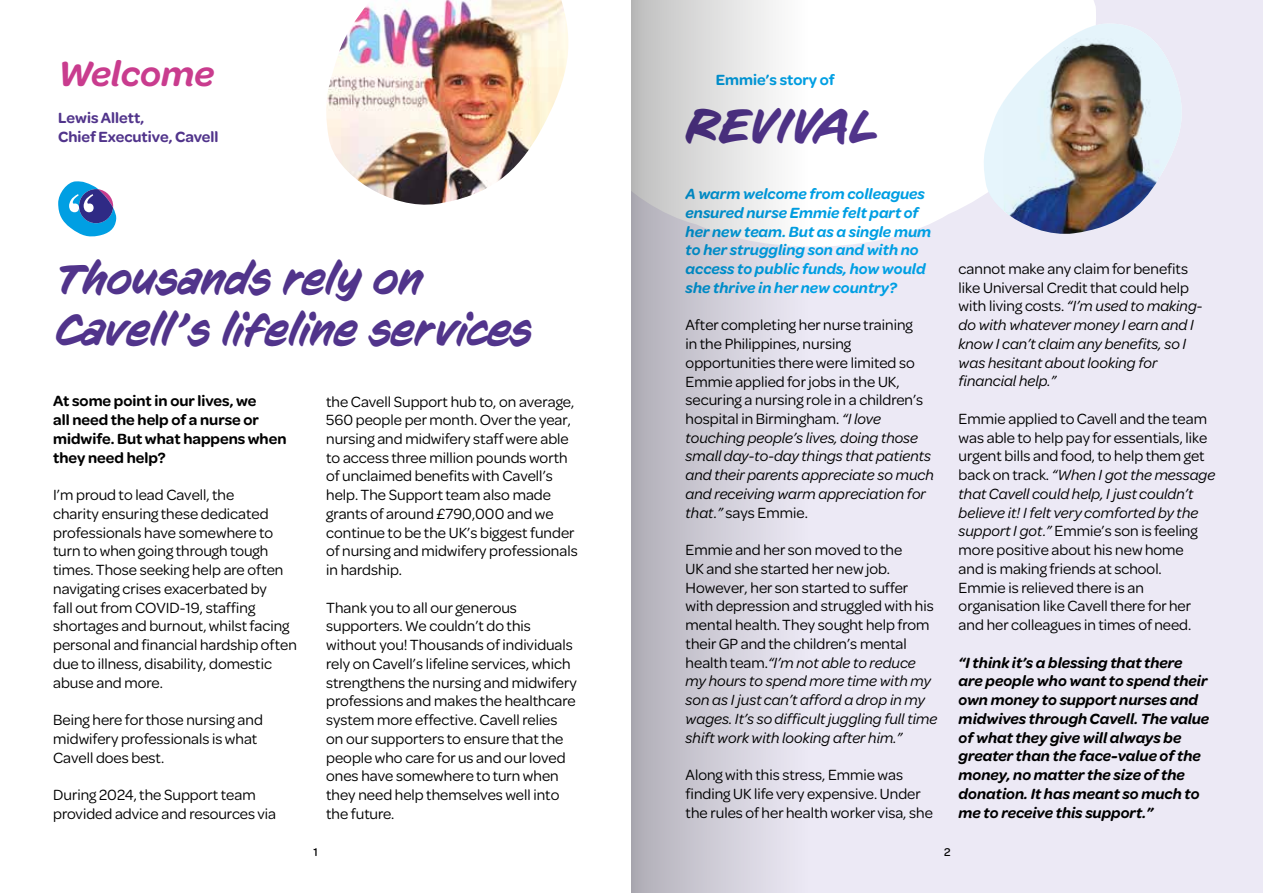
<style>
.page{position:relative;width:1263px;height:893px;background:#fff}
.page>*{position:absolute;margin:0;border:0;box-sizing:border-box;transform-origin:0 0}
.t1{font:700 54px "Times";color:#fff}
.t2{font:italic 49.5px "CC Sign Language";color:#51348b}
.t3{font:italic 43.5px/51px "CC Sign Language";color:#51348b}
.t4{font:italic 600 37.5px "Omnes";color:#c93c8e}
.t5{font:15.75px/18.8px "Omnes";color:#000}
.t6{font:italic 600 15.75px/18.8px "Omnes";color:#000}
.t7{font:italic 15.75px/18.8px "Omnes";color:#000}
.t8{font:italic 600 15.75px/18.8px "Omnes";color:#009fe3}
.t9{font:600 15.75px/18.8px "Omnes";color:#000}
.t10{font:600 15.75px/18.8px "Omnes";color:#51348b}
.t11{font:600 15.75px "Omnes";color:#009fe3}
.t12{font:500 12px "Omnes";color:#000}
.s1{font-style:italic}
.s2{font-style:normal}
</style>
<div class="page">
<div style="left:631px;top:0;width:632px;height:893px;background:#ece9f5"></div>
<svg style="left:808px;top:0;width:288px;height:247px;fill:#fff"></svg>
<svg style="left:58px;top:181px;width:58px;height:56px"></svg>
<img style="left:326px;top:0;width:242px;height:205px">
<img style="left:981px;top:22px;width:201px;height:216px">
<svg style="left:631px;top:0;width:177px;height:893px"></svg>
<h3 class="t4" style="left:58px;top:49px;width:158px">Welcome</h3>
<p class="t10" style="left:58px;top:107px;width:162px">Lewis Allett,<br>Chief Executive, Cavell</p>
<p class="t11" style="left:716px;top:69px;width:120px">Emmie’s story of</p>
<h2 class="t2" style="left:685px;top:98px;width:193px">REVIVAL</h2>
<h1 class="t1" style="left:67px;top:161px;width:28px">“</h1>
<h3 class="t3" style="left:55px;top:253px;width:479px">Thousands rely on<br>Cavell’s lifeline services</h3>
<p class="t9" style="left:53px;top:391px;width:235px">At some point in our lives, we<br>all need the help of a nurse or midwife. But what happens when they need help?</p>
<p class="t5" style="left:53px;top:485px;width:245px">I’m proud to lead Cavell, the<br>charity ensuring these dedicated professionals have somewhere to turn to when going through tough times. Those seeking help are often navigating crises exacerbated by<br>fall out from COVID-19, staffing shortages and burnout, whilst facing personal and financial hardship often due to illness, disability, domestic abuse and more.</p>
<p class="t5" style="left:53px;top:709px;width:211px">Being here for those nursing and midwifery professionals is what<br>Cavell does best.</p>
<p class="t5" style="left:53px;top:784px;width:225px">During 2024, the Support team provided advice and resources via</p>
<p class="t5" style="left:326px;top:391px;width:253px">the Cavell Support hub to, on average, 560 people per month. Over the year, nursing and midwifery staff were able to access three million pounds worth of unclaimed benefits with Cavell’s help. The Support team also made grants of around £790,000 and we continue to be the UK’s biggest funder of nursing and midwifery professionals in hardship.</p>
<p class="t5" style="left:326px;top:597px;width:252px">Thank you to all our generous supporters. We couldn’t do this without you! Thousands of individuals rely on Cavell’s lifeline services, which strengthens the nursing and midwifery professions and makes the healthcare system more effective. Cavell relies on our supporters to ensure that the people who care for us and our loved ones have somewhere to turn when they need help themselves well into the future.</p>
<p class="t8" style="left:686px;top:184px;width:247px">A warm welcome from colleagues ensured nurse Emmie felt part of her new team. But as a single mum to her struggling son and with no access to public funds, how would she thrive in her new country?</p>
<p class="t5" style="left:686px;top:315px;width:250px">After completing her nurse training<br>in the Philippines, nursing opportunities there were limited so Emmie applied for jobs in the UK, securing a nursing role in a children’s hospital in Birmingham. <span class="s1">“I love touching people’s lives, doing those small day-to-day things that patients and their parents appreciate so much and receiving warm appreciation for that.”</span> says Emmie.</p>
<p class="t5" style="left:686px;top:540px;width:253px">Emmie and her son moved to the<br>UK and she started her new job.<br>However, her son started to suffer with depression and struggled with his mental health. They sought help from their GP and the children’s mental health team.<span class="s1">“I’m not able to reduce my hours to spend more time with my son as I just can’t afford a drop in my wages. It’s so difficult juggling full time shift work with looking after him.”</span></p>
<p class="t5" style="left:686px;top:765px;width:249px">Along with this stress, Emmie was finding UK life very expensive. Under the rules of her health worker visa, she</p>
<p class="t7" style="left:959px;top:259px;width:245px"><span class="s2">cannot make any claim for benefits like Universal Credit that could help with living costs.</span> “I’m used to making&shy;do with whatever money I earn and I know I can’t claim any benefits, so I was hesitant about looking for financial help.”</p>
<p class="t5" style="left:959px;top:408px;width:258px">Emmie applied to Cavell and the team was able to help pay for essentials, like urgent bills and food, to help them get back on track. <span class="s1">“When I got the message that Cavell could help, I just couldn’t believe it! I felt very comforted by the support I got.”</span> Emmie’s son is feeling more positive about his new home<br>and is making friends at school.<br>Emmie is relieved there is an organisation like Cavell there for her and her colleagues in times of need.</p>
<p class="t6" style="left:959px;top:652px;width:252px">“I think it’s a blessing that there are people who want to spend their own money to support nurses and midwives through Cavell. The value of what they give will always be greater than the face-value of the money, no matter the size of the donation. It has meant so much to me to receive this support.”</p>
<p class="t12" style="left:314px;top:844px;width:6px">1</p>
<p class="t12" style="left:944px;top:844px;width:8px">2</p>
</div>
